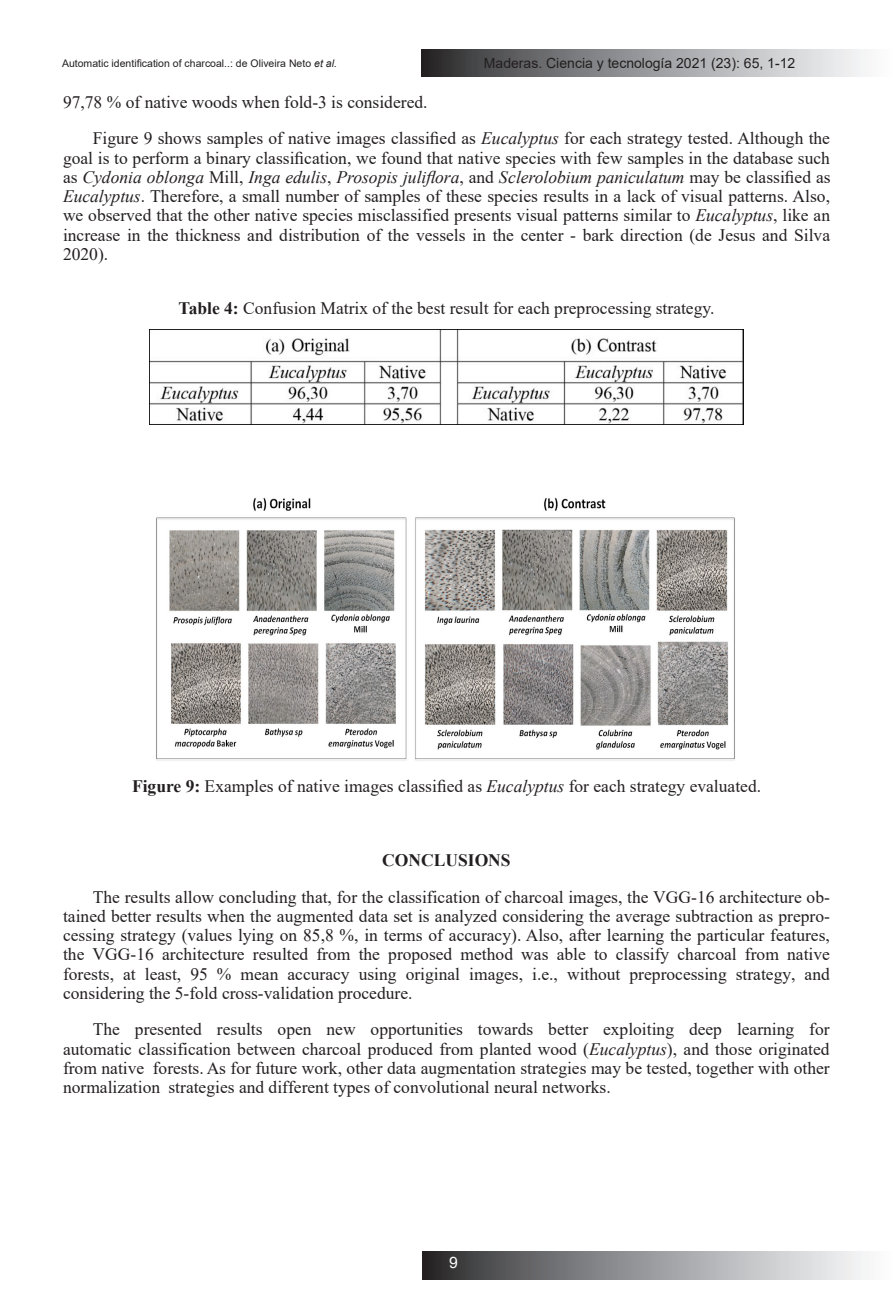
<style>
.page{position:relative;width:893px;height:1315px;background:#fff}
.page>*{position:absolute;margin:0;border:0;box-sizing:border-box;transform-origin:0 0}
.t1{font:17.5px/19.2px "Times New Roman";color:#231f20;text-align:justify}
.t2{font:15.75px "Arial";color:#fff}
.t3{font:14px "Arial";color:#231f20}
.t4{font:10.5px "Arial";color:#231f20}
.s1{font-style:italic}
.s2{font-weight:700}
</style>
<div class="page">
<svg style="left:422px;top:49px;width:444px;height:28px;background:#949597"></svg>
<svg style="left:423px;top:1252px;width:444px;height:27px;background:#949597"></svg>
<img style="left:150px;top:329px;width:593px;height:95px">
<img style="left:156px;top:498px;width:579px;height:263px">
<p class="t4" style="left:62px;top:56px;width:276px">Automatic identification of charcoal..: de Oliveira Neto <span class="s1">et al.</span></p>
<p class="t3" style="left:484px;top:53px;width:313px">Maderas. Ciencia y tecnología 2021 (23): 65, 1-12</p>
<p class="t1" style="left:63px;top:92px;width:366px">97,78 % of native woods when fold-3 is considered.</p>
<p class="t1" style="left:63px;top:128px;width:769px;text-indent:30px">Figure 9 shows samples of native images classified as <span class="s1">Eucalyptus</span> for each strategy tested. Although the goal is to perform a binary classification, we found that native species with few samples in the database such as <span class="s1">Cydonia oblonga</span> Mill, <span class="s1">Inga edulis</span>, <span class="s1">Prosopis juliflora</span>, and <span class="s1">Sclerolobium paniculatum</span> may be classified as <span class="s1">Eucalyptus</span>. Therefore, a small number of samples of these species results in a lack of visual patterns. Also, we observed that the other native species misclassified presents visual patterns similar to <span class="s1">Eucalyptus</span>, like an increase in the thickness and distribution of the vessels in the center - bark direction (de Jesus and Silva 2020).</p>
<p class="t1" style="left:179px;top:298px;width:537px"><span class="s2">Table 4:</span> Confusion Matrix of the best result for each preprocessing strategy.</p>
<p class="t1" style="left:132px;top:776px;width:631px"><span class="s2">Figure 9:</span> Examples of native images classified as <span class="s1">Eucalyptus</span> for each strategy evaluated.</p>
<p class="t1" style="left:93px;top:841px;width:739px;line-height:36.8px;text-indent:289px"><span class="s2">CONCLUSIONS<br></span>The results allow concluding that, for the classification of charcoal images, the VGG-16 architecture ob-</p>
<p class="t1" style="left:63px;top:906px;width:768px">tained better results when the augmented data set is analyzed considering the average subtraction as prepro&shy;cessing strategy (values lying on 85,8 %, in terms of accuracy). Also, after learning the particular features, the VGG-16 architecture resulted from the proposed method was able to classify charcoal from native forests, at least, 95 % mean accuracy using original images, i.e., without preprocessing strategy, and considering the 5-fold cross-validation procedure.</p>
<p class="t1" style="left:63px;top:1019px;width:768px;text-indent:30px">The presented results open new opportunities towards better exploiting deep learning for automatic classification between charcoal produced from planted wood (<span class="s1">Eucalyptus</span>), and those originated from native forests. As for future work, other data augmentation strategies may be tested, together with other normalization strategies and different types of convolutional neural networks.</p>
<p class="t2" style="left:449px;top:1252px;width:10px">9</p>
</div>
